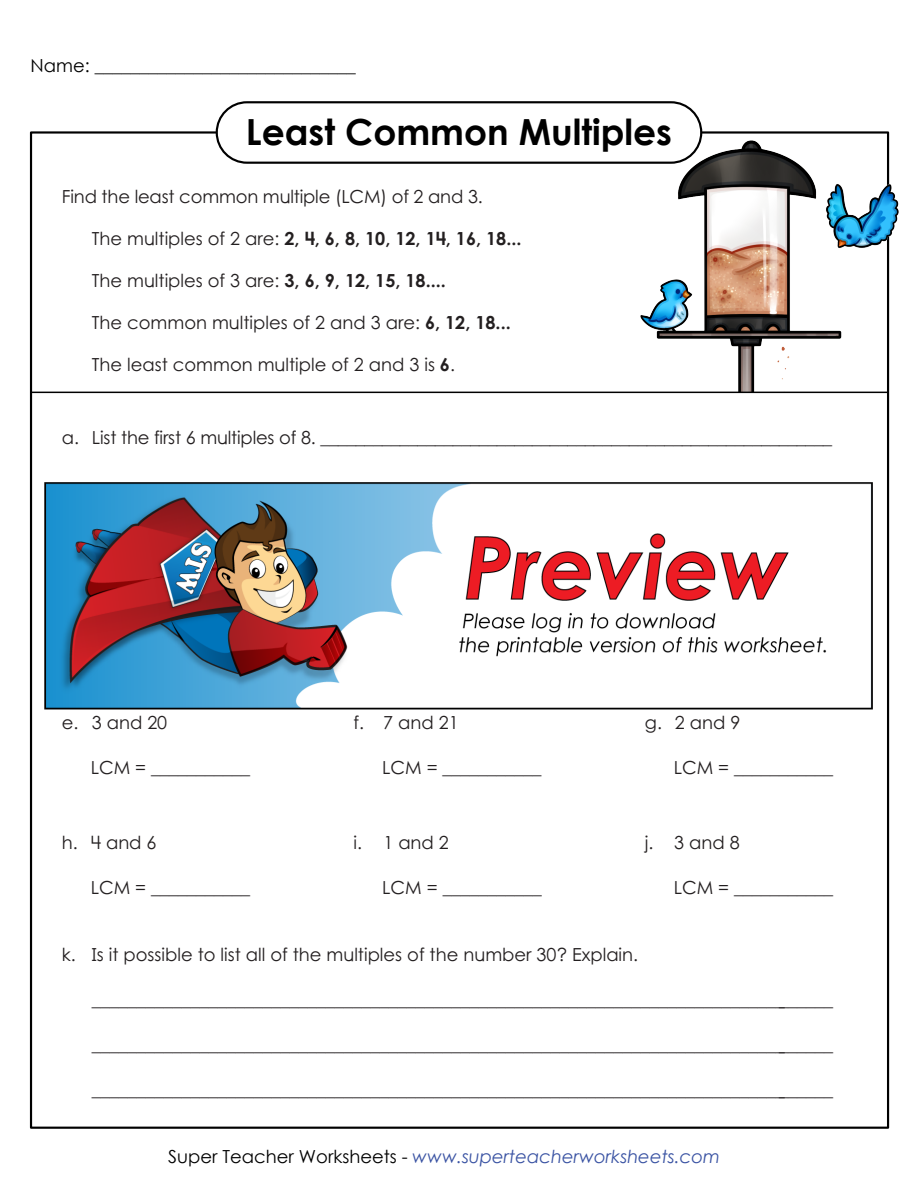
<style>
.page{position:relative;width:918px;height:1188px;background:#fff}
.page>*{position:absolute;margin:0;border:0;box-sizing:border-box;transform-origin:0 0}
.t1{font:700 36px "Century Gothic 2";color:#000}
.t2{font:18px "Century STW4";color:#231f20}
.t3{font:italic 18px "Century Gothic 2";color:#3a53a3}
.t4{font:700 18px "Century STW4";color:#231f20}
.t5{font:18px "Century Gothic";color:#000}
.s1{font-weight:400}
.s2{font-weight:700}
.s3{font-style:normal;color:#000}
</style>
<div class="page">
<div style="left:216px;top:101px;width:486px;height:63px;border:2px solid #000;border-radius:30px"></div>
<img style="left:597px;top:134px;width:302px;height:339px">
<hr style="left:31px;top:392px;width:857px;height:1px;background:#000">
<img style="left:44px;top:465px;width:828px;height:245px">
<p class="t5" style="left:31px;top:53px;width:327px">Name: _____________________________</p>
<h1 class="t1" style="left:246px;top:105px;width:428px">Least Common Multiples</h1>
<p class="t2" style="left:62px;top:184px;width:422px">Find the least common multiple (LCM) of 2 and 3.</p>
<p class="t4" style="left:92px;top:225px;width:431px"><span class="s1">The multiples of 2 are:</span> 2, 4, 6, 8, 10, 12, 14, 16, 18...</p>
<p class="t2" style="left:92px;top:268px;width:356px">The multiples of 3 are: <span class="s2">3, 6, 9, 12, 15, 18....</span></p>
<p class="t2" style="left:92px;top:310px;width:420px">The common multiples of 2 and 3 are: <span class="s2">6, 12, 18...</span></p>
<p class="t2" style="left:92px;top:352px;width:365px">The least common multiple of 2 and 3 is <span class="s2">6</span>.</p>
<p class="t2" style="left:62px;top:425px;width:772px">a. List the first 6 multiples of 8. __________________________________________________________</p>
<p class="t2" style="left:62px;top:710px;width:107px">e. 3 and 20</p>
<p class="t2" style="left:91px;top:755px;width:161px">LCM = ___________</p>
<p class="t2" style="left:62px;top:830px;width:96px">h. 4 and 6</p>
<p class="t2" style="left:91px;top:875px;width:161px">LCM = ___________</p>
<p class="t2" style="left:353px;top:710px;width:107px">f. 7 and 21</p>
<p class="t2" style="left:382px;top:755px;width:161px">LCM = ___________</p>
<p class="t2" style="left:353px;top:830px;width:97px">i. 1 and 2</p>
<p class="t2" style="left:382px;top:875px;width:161px">LCM = ___________</p>
<p class="t2" style="left:645px;top:710px;width:97px">g. 2 and 9</p>
<p class="t2" style="left:674px;top:755px;width:161px">LCM = ___________</p>
<p class="t2" style="left:645px;top:830px;width:96px">j. 3 and 8</p>
<p class="t2" style="left:674px;top:875px;width:161px">LCM = ___________</p>
<p class="t2" style="left:62px;top:942px;width:578px">k. Is it possible to list all of the multiples of the number 30? Explain.</p>
<p class="t2" style="left:92px;top:987px;width:743px">___________________________________________________________________________________</p>
<p class="t2" style="left:92px;top:1032px;width:743px">___________________________________________________________________________________</p>
<p class="t2" style="left:92px;top:1077px;width:743px">___________________________________________________________________________________</p>
<p class="t3" style="left:168px;top:1143px;width:553px"><span class="s3">Super Teacher Worksheets -</span> www.superteacherworksheets.com</p>
</div>
